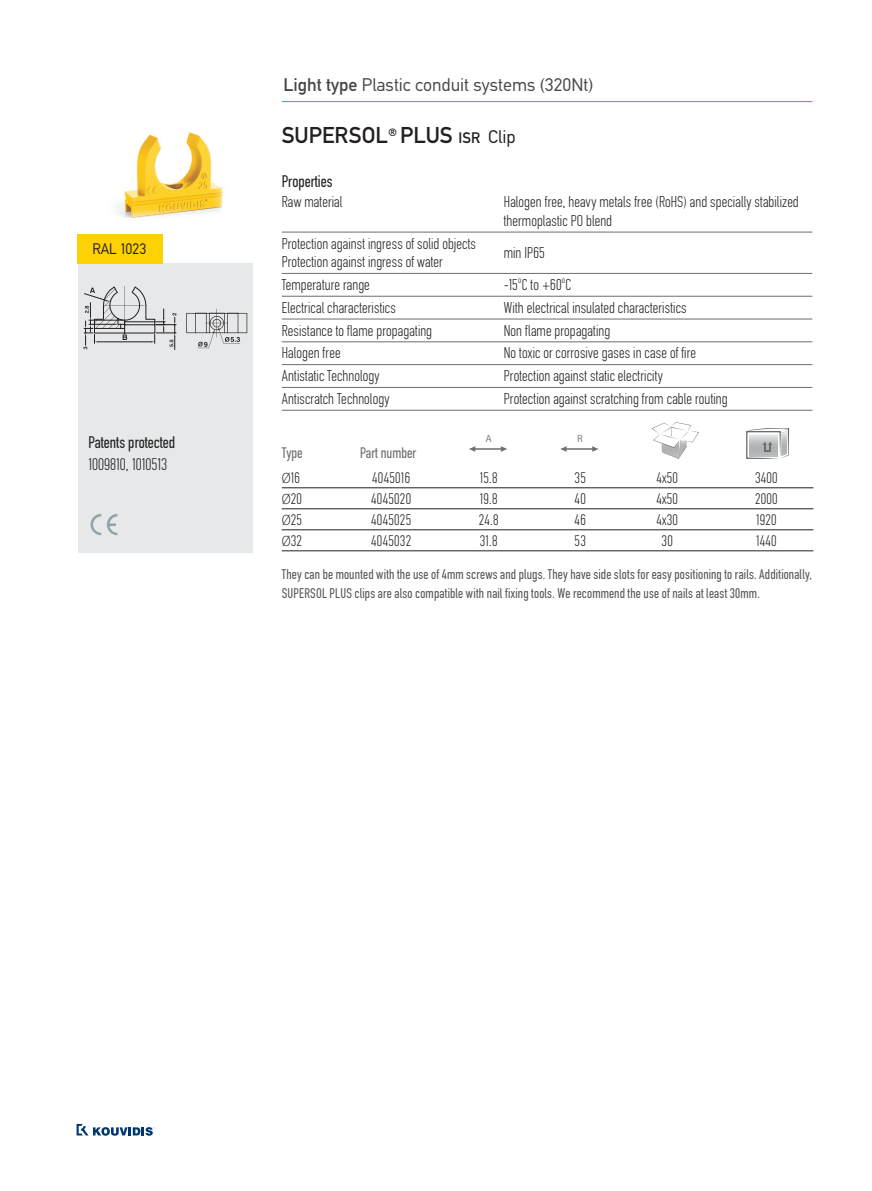
<style>
.page{position:relative;width:872px;height:1191px;background:#fff}
.page>*{position:absolute;margin:0;border:0;box-sizing:border-box;transform-origin:0 0}
.t1{font:22.5px "CF Din";color:#231f20}
.t2{font:18px "CF Din";color:#464748}
.t3{font:condensed 16.5px "CF Din";color:#231f20}
.t4{font:300 condensed 16.5px "CF Din";color:#231f20}
.t5{font:300 condensed 15.45px/18.6px "CF Din";letter-spacing:.01em;color:#231f20}
.t6{font:300 condensed 15px "CF Din";letter-spacing:.02em;color:#231f20}
.t7{font:condensed 15px "CF Din";color:#6c6d70}
.t8{font:15px "CF Din";color:#231f20;scale:.94 1}
.t9{font:condensed 13.8px/19.5px "CF Din";letter-spacing:.015em;color:#57585a}
.t10{font:10.5px "Myriad Pro";color:#808285}
.s1{font-style:inherit}
.s2{font-size:15px}
.s3{font-size:18px}
.s4{font-family:"Myriad Pro";font-stretch:semi-condensed}
</style>
<div class="page">
<svg style="left:77px;top:1124px;width:78px;height:11px"></svg>
<div style="left:78px;top:263px;width:174px;height:289px;background:#e6e8e9"></div>
<hr style="left:282px;top:487px;width:531px;height:1px;background:#231f20">
<hr style="left:282px;top:508px;width:531px;height:1px;background:#231f20">
<hr style="left:282px;top:529px;width:531px;height:1px;background:#231f20">
<hr style="left:282px;top:550px;width:531px;height:1px;background:#231f20">
<hr style="left:282px;top:232px;width:530px;height:1px;background:#6c6d70">
<hr style="left:282px;top:273px;width:530px;height:1px;background:#6c6d70">
<hr style="left:282px;top:296px;width:530px;height:1px;background:#6c6d70">
<hr style="left:282px;top:319px;width:530px;height:1px;background:#6c6d70">
<hr style="left:282px;top:341px;width:530px;height:1px;background:#6c6d70">
<hr style="left:282px;top:364px;width:530px;height:1px;background:#6c6d70">
<hr style="left:282px;top:387px;width:530px;height:1px;background:#6c6d70">
<hr style="left:282px;top:410px;width:530px;height:1px;background:#6c6d70">
<img style="left:116px;top:132px;width:107px;height:86px">
<hr style="left:282px;top:101px;width:530px;height:1px;background:#278eb6">
<svg style="left:651px;top:422px;width:48px;height:37px"></svg>
<svg style="left:500px;top:446px;width:7px;height:6px"></svg>
<svg style="left:469px;top:446px;width:7px;height:6px"></svg>
<hr style="left:474px;top:448px;width:28px;height:2px;background:#6c6d70">
<svg style="left:592px;top:446px;width:6px;height:6px"></svg>
<svg style="left:560px;top:446px;width:7px;height:6px"></svg>
<hr style="left:565px;top:448px;width:28px;height:2px;background:#6c6d70">
<svg style="left:746px;top:428px;width:43px;height:31px"></svg>
<svg style="left:91px;top:514px;width:26px;height:21px"></svg>
<div style="left:78px;top:234px;width:85px;height:29px;background:#fed105"></div>
<svg style="left:83px;top:286px;width:93px;height:63px"></svg>
<svg style="left:186px;top:309px;width:61px;height:39px"></svg>
<p class="t8" style="left:92px;top:240px;width:59px">RAL 1023</p>
<p class="t3" style="left:88px;top:433px;width:88px">Patents protected</p>
<p class="t4" style="left:88px;top:455px;width:80px">1009810, 1010513</p>
<p class="t2" style="left:283px;top:75px;width:311px"><span class="s1">Light type</span> Plastic conduit systems (320Nt)</p>
<h1 class="t1" style="left:282px;top:123px;width:235px">SUPERSOL<sup>®</sup> PLUS <span class="s2">ISR</span> <span class="s3">Clip</span></h1>
<p class="t3" style="left:282px;top:172px;width:52px">Properties</p>
<p class="t5" style="left:282px;top:193px;width:62px">Raw material</p>
<p class="t5" style="left:504px;top:193px;width:296px">Halogen free, heavy metals free (RoHS) and specially stabilized thermoplastic PO blend</p>
<p class="t5" style="left:282px;top:234px;width:196px">Protection against ingress of solid objects</p>
<p class="t5" style="left:504px;top:243px;width:43px">min IP65</p>
<p class="t5" style="left:282px;top:250px;width:162px;line-height:22.8px">Protection against ingress of water<br>Temperature range</p>
<p class="t5" style="left:504px;top:275px;width:69px">-15<sup>o</sup>C to +60<sup>o</sup>C</p>
<p class="t5" style="left:282px;top:298px;width:116px">Electrical characteristics</p>
<p class="t5" style="left:504px;top:298px;width:184px">With electrical insulated characteristics</p>
<p class="t5" style="left:282px;top:321px;width:152px">Resistance to flame propagating</p>
<p class="t5" style="left:504px;top:321px;width:108px">Non flame propagating</p>
<p class="t5" style="left:282px;top:344px;width:60px">Halogen free</p>
<p class="t5" style="left:504px;top:344px;width:194px">No toxic or corrosive gases in case of fire</p>
<p class="t5" style="left:282px;top:366px;width:99px">Antistatic Technology</p>
<p class="t5" style="left:504px;top:366px;width:161px">Protection against static electricity</p>
<p class="t5" style="left:282px;top:389px;width:109px">Antiscratch Technology</p>
<p class="t5" style="left:504px;top:389px;width:225px">Protection against scratching from cable routing</p>
<p class="t10" style="left:485px;top:431px;width:8px">A</p>
<p class="t10" style="left:577px;top:431px;width:7px">R</p>
<p class="t7" style="left:282px;top:445px;width:22px">Type</p>
<p class="t7" style="left:360px;top:445px;width:58px">Part number</p>
<p class="t6" style="left:282px;top:470px;width:20px"><span class="s4">Ø</span>16</p>
<p class="t6" style="left:372px;top:470px;width:39px">4045016</p>
<p class="t6" style="left:480px;top:470px;width:19px">15.8</p>
<p class="t6" style="left:574px;top:470px;width:13px">35</p>
<p class="t6" style="left:656px;top:470px;width:23px">4x50</p>
<p class="t6" style="left:755px;top:470px;width:24px">3400</p>
<p class="t6" style="left:282px;top:491px;width:22px"><span class="s4">Ø</span>20</p>
<p class="t6" style="left:371px;top:491px;width:41px">4045020</p>
<p class="t6" style="left:480px;top:491px;width:19px">19.8</p>
<p class="t6" style="left:574px;top:491px;width:13px">40</p>
<p class="t6" style="left:656px;top:491px;width:23px">4x50</p>
<p class="t6" style="left:755px;top:491px;width:24px">2000</p>
<p class="t6" style="left:282px;top:512px;width:22px"><span class="s4">Ø</span>25</p>
<p class="t6" style="left:371px;top:512px;width:41px">4045025</p>
<p class="t6" style="left:479px;top:512px;width:21px">24.8</p>
<p class="t6" style="left:574px;top:512px;width:13px">46</p>
<p class="t6" style="left:656px;top:512px;width:23px">4x30</p>
<p class="t6" style="left:756px;top:512px;width:22px">1920</p>
<p class="t6" style="left:282px;top:533px;width:22px"><span class="s4">Ø</span>32</p>
<p class="t6" style="left:371px;top:533px;width:41px">4045032</p>
<p class="t6" style="left:480px;top:533px;width:19px">31.8</p>
<p class="t6" style="left:574px;top:533px;width:13px">53</p>
<p class="t6" style="left:661px;top:533px;width:13px">30</p>
<p class="t6" style="left:756px;top:533px;width:22px">1440</p>
<p class="t9" style="left:282px;top:564px;width:531px">They can be mounted with the use of 4mm screws and plugs. They have side slots for easy positioning to rails. Additionally,<br>SUPERSOL PLUS clips are also compatible with nail fixing tools. We recommend the use of nails at least 30mm.</p>
</div>
